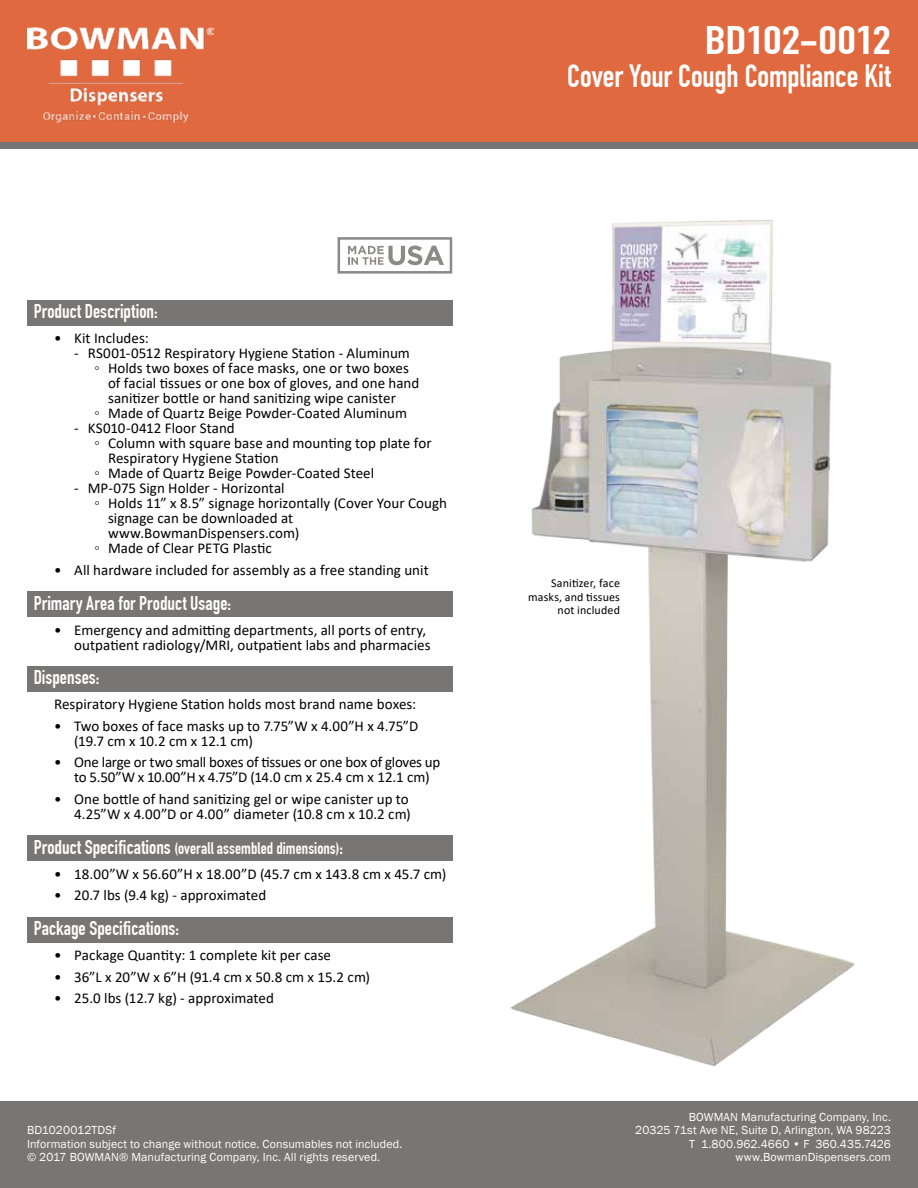
<style>
.page{position:relative;width:918px;height:1188px;background:#fff}
.page>*{position:absolute;margin:0;border:0;box-sizing:border-box;transform-origin:0 0}
.t1{font:700 39px "DIN Condensed";letter-spacing:-.01em;color:#fff;scale:1.28 1}
.t2{font:700 31.5px "DIN Condensed";letter-spacing:-.005em;color:#fff}
.t3{font:700 19.5px "DIN Condensed";color:#fff}
.t4{font:700 16.5px "DIN Condensed";letter-spacing:.005em;color:#fff}
.t5{font:15px/15px "Calibri";color:#000;text-align:right}
.t6{font:15px/15px "Calibri";letter-spacing:-.02em;color:#000}
.t7{font:12px/13.5px "Franklin Gothic";letter-spacing:.01em;color:#fff}
.t8{font:12px/13.5px "Calibri";letter-spacing:.01em;color:#000;text-align:right}
.s1{font-size:19.5px}
</style>
<div class="page">
<div style="left:0;top:1101px;width:918px;height:87px;background:#787675"></div>
<div style="left:0;top:0;width:918px;height:148px;background:#787675"></div>
<div style="left:0;top:0;width:918px;height:142px;background:#e0693f"></div>
<img style="left:27px;top:27px;width:186px;height:96px">
<div style="left:27px;top:300px;width:425px;height:26px;background:#787675"></div>
<div style="left:27px;top:591px;width:425px;height:26px;background:#787675"></div>
<div style="left:27px;top:666px;width:425px;height:26px;background:#787675"></div>
<div style="left:27px;top:836px;width:425px;height:25px;background:#787675"></div>
<div style="left:27px;top:917px;width:425px;height:26px;background:#787675"></div>
<svg style="left:338px;top:237px;width:114px;height:37px"></svg>
<img style="left:471px;top:148px;width:418px;height:918px">
<h1 class="t1" style="left:705px;top:18px;width:147px">BD102-0012</h1>
<h2 class="t2" style="left:567px;top:57px;width:325px">Cover Your Cough Compliance Kit</h2>
<h3 class="t3" style="left:34px;top:300px;width:125px">Product Description:</h3>
<p class="t5" style="left:54px;top:331px;width:96px">• Kit Includes:</p>
<p class="t5" style="left:74px;top:346px;width:337px">- RS001-0512 Respiratory Hygiene Station - Aluminum</p>
<p class="t5" style="left:94px;top:361px;width:316px">◦ Holds two boxes of face masks, one or two boxes</p>
<p class="t5" style="left:108px;top:376px;width:313px">of facial tissues or one box of gloves, and one hand</p>
<p class="t5" style="left:108px;top:391px;width:289px">sanitizer bottle or hand sanitizing wipe canister</p>
<p class="t5" style="left:94px;top:406px;width:314px">◦ Made of Quartz Beige Powder-Coated Aluminum</p>
<p class="t5" style="left:74px;top:421px;width:162px">- KS010-0412 Floor Stand</p>
<p class="t5" style="left:94px;top:436px;width:339px">◦ Column with square base and mounting top plate for</p>
<p class="t5" style="left:108px;top:451px;width:172px">Respiratory Hygiene Station</p>
<p class="t5" style="left:94px;top:466px;width:281px">◦ Made of Quartz Beige Powder-Coated Steel</p>
<p class="t5" style="left:74px;top:481px;width:212px">- MP-075 Sign Holder - Horizontal</p>
<p class="t5" style="left:94px;top:496px;width:354px">◦ Holds 11” x 8.5” signage horizontally (Cover Your Cough</p>
<p class="t5" style="left:108px;top:511px;width:187px">signage can be downloaded at</p>
<p class="t5" style="left:108px;top:526px;width:193px">www.BowmanDispensers.com)</p>
<p class="t5" style="left:94px;top:541px;width:179px">◦ Made of Clear PETG Plastic</p>
<p class="t5" style="left:54px;top:562px;width:376px">• All hardware included for assembly as a free standing unit</p>
<h3 class="t3" style="left:34px;top:591px;width:199px">Primary Area for Product Usage:</h3>
<p class="t5" style="left:54px;top:622px;width:378px">• Emergency and admitting departments, all ports of entry, outpatient radiology/MRI, outpatient labs and pharmacies</p>
<h3 class="t3" style="left:34px;top:666px;width:67px">Dispenses:</h3>
<p class="t5" style="left:54px;top:696px;width:364px">Respiratory Hygiene Station holds most brand name boxes:</p>
<p class="t5" style="left:74px;top:718px;width:345px;text-align:left;text-indent:-20px">• Two boxes of face masks up to 7.75”W x 4.00”H x 4.75”D (19.7 cm x 10.2 cm x 12.1 cm)</p>
<p class="t6" style="left:74px;top:755px;width:368px;text-indent:-20px">• One large or two small boxes of tissues or one box of gloves up to 5.50”W x 10.00”H x 4.75”D (14.0 cm x 25.4 cm x 12.1 cm)</p>
<p class="t5" style="left:54px;top:791px;width:358px">• One bottle of hand sanitizing gel or wipe canister up to<br>4.25”W x 4.00”D or 4.00” diameter (10.8 cm x 10.2 cm)</p>
<p class="t4" style="left:34px;top:838px;width:311px"><span class="s1">Product Specifications</span> (overall assembled dimensions)<span class="s1">:</span></p>
<p class="t5" style="left:54px;top:866px;width:394px">• 18.00”W x 56.60”H x 18.00”D (45.7 cm x 143.8 cm x 45.7 cm)</p>
<p class="t5" style="left:54px;top:888px;width:214px">• 20.7 lbs (9.4 kg) - approximated</p>
<h3 class="t3" style="left:34px;top:917px;width:147px">Package Specifications:</h3>
<p class="t5" style="left:54px;top:947px;width:279px">• Package Quantity: 1 complete kit per case</p>
<p class="t5" style="left:54px;top:969px;width:318px">• 36”L x 20”W x 6”H (91.4 cm x 50.8 cm x 15.2 cm)</p>
<p class="t5" style="left:54px;top:991px;width:221px">• 25.0 lbs (12.7 kg) - approximated</p>
<p class="t7" style="left:27px;top:1124px;width:91px">BD1020012TDSf</p>
<p class="t7" style="left:27px;top:1137px;width:377px">Information subject to change without notice. Consumables not included. © 2017 BOWMAN® Manufacturing Company, Inc. All rights reserved.</p>
<p class="t8" style="left:528px;top:576px;width:93px">Sanitizer, face masks, and tissues not included</p>
<p class="t7" style="left:635px;top:1110px;width:257px;text-align:right">BOWMAN Manufacturing Company, Inc.<br>20325 71st Ave NE, Suite D, Arlington, WA 98223<br>T 1.800.962.4660 • F 360.435.7426 www.BowmanDispensers.com</p>
</div>
